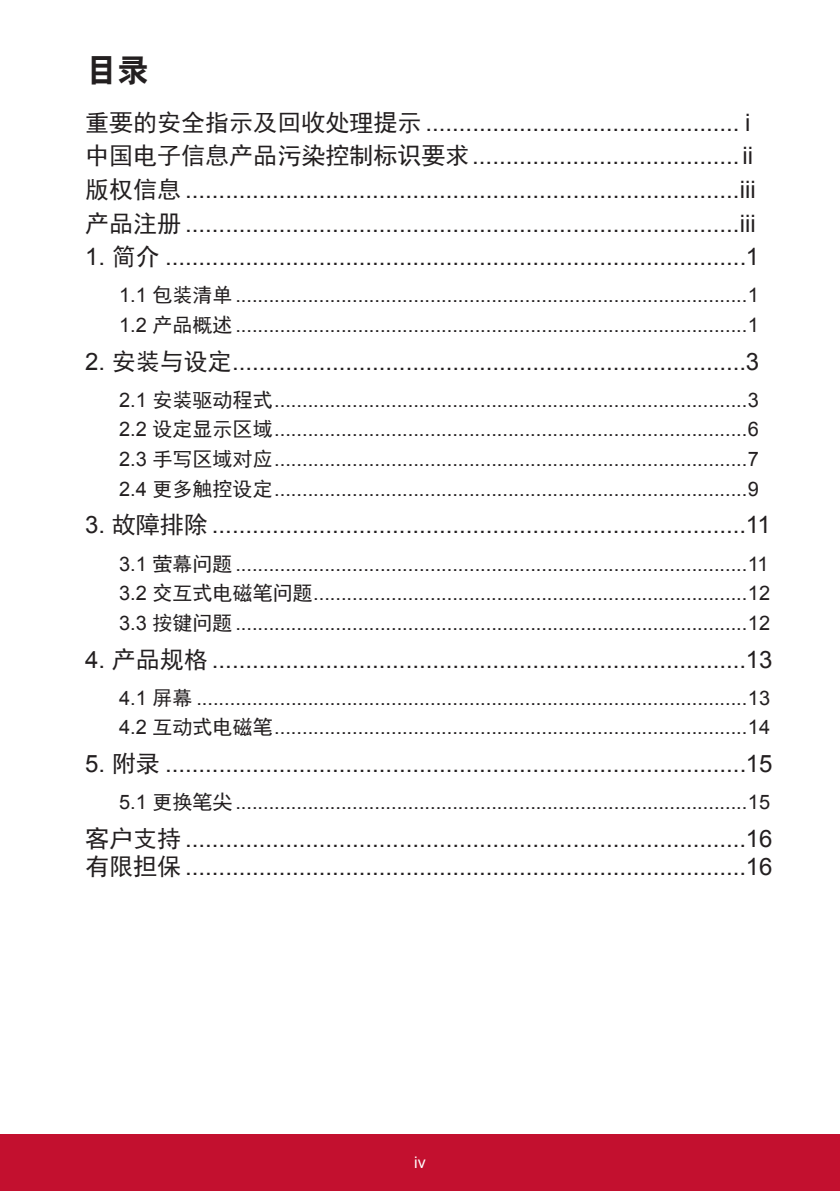
<style>
.page{position:relative;width:840px;height:1191px;background:#fff}
.page>*{position:absolute;margin:0;border:0;box-sizing:border-box;transform-origin:0 0}
.t1{font:32px "RS Cu Hei";color:#231f20}
.t2{font:24px/33.6px "Arial";color:#231f20}
.t3{font:20px/29.6px "Arial";color:#231f20}
.t4{font:16px "Arial";color:#fff}
.s1{font-family:"Sim Hei"}
</style>
<div class="page">
<div style="left:0;top:1134px;width:839px;height:57px;background:#c3102f"></div>
<h1 class="t1" style="left:85px;top:54px;width:65px">目录</h1>
<p class="t2" style="left:85px;top:106px;width:671px"><span class="s1">重要的安全指示及回收处理提示</span> ............................................... i<span class="s1">中国电子信息产品污染控制标识要求</span> ........................................ii<span class="s1">版权信息</span> ...................................................................................iii<span class="s1">产品注册</span> ...................................................................................iii</p>
<p class="t2" style="left:85px;top:240px;width:675px">1. <span class="s1">简介</span> .......................................................................................1</p>
<p class="t3" style="left:119px;top:281px;width:641px">1.1 <span class="s1">包装清单</span> ............................................................................................1<br>1.2 <span class="s1">产品概述</span> ............................................................................................1</p>
<p class="t2" style="left:85px;top:345px;width:675px">2. <span class="s1">安装与设定</span> .............................................................................3</p>
<p class="t3" style="left:119px;top:385px;width:641px;text-align:justify">2.1 <span class="s1">安装驱动程式</span> .....................................................................................3<br>2.2 <span class="s1">设定显示区域</span> .....................................................................................6<br>2.3 <span class="s1">手写区域对应</span> .....................................................................................7<br>2.4 <span class="s1">更多触控设定</span> .....................................................................................9</p>
<p class="t2" style="left:85px;top:508px;width:686px">3. <span class="s1">故障排除</span> ................................................................................11</p>
<p class="t3" style="left:119px;top:549px;width:652px;text-align:justify">3.1 <span class="s1">萤幕问题</span> ............................................................................................11<br>3.2 <span class="s1">交互式电磁笔问题</span> ..............................................................................12<br>3.3 <span class="s1">按键问题</span> ............................................................................................12</p>
<p class="t2" style="left:85px;top:642px;width:688px">4. <span class="s1">产品规格</span> ................................................................................13</p>
<p class="t3" style="left:119px;top:683px;width:652px">4.1 <span class="s1">屏幕</span> ...................................................................................................13<br>4.2 <span class="s1">互动式电磁笔</span> .....................................................................................14</p>
<p class="t2" style="left:85px;top:747px;width:688px">5. <span class="s1">附录</span> .......................................................................................15</p>
<p class="t3" style="left:119px;top:787px;width:652px">5.1 <span class="s1">更换笔尖</span> ............................................................................................15</p>
<p class="t2" style="left:85px;top:824px;width:688px;line-height:28px"><span class="s1">客户支持</span> ....................................................................................16<span class="s1">有限担保</span> ....................................................................................16</p>
<p class="t4" style="left:414px;top:1152px;width:13px">iv</p>
</div>
